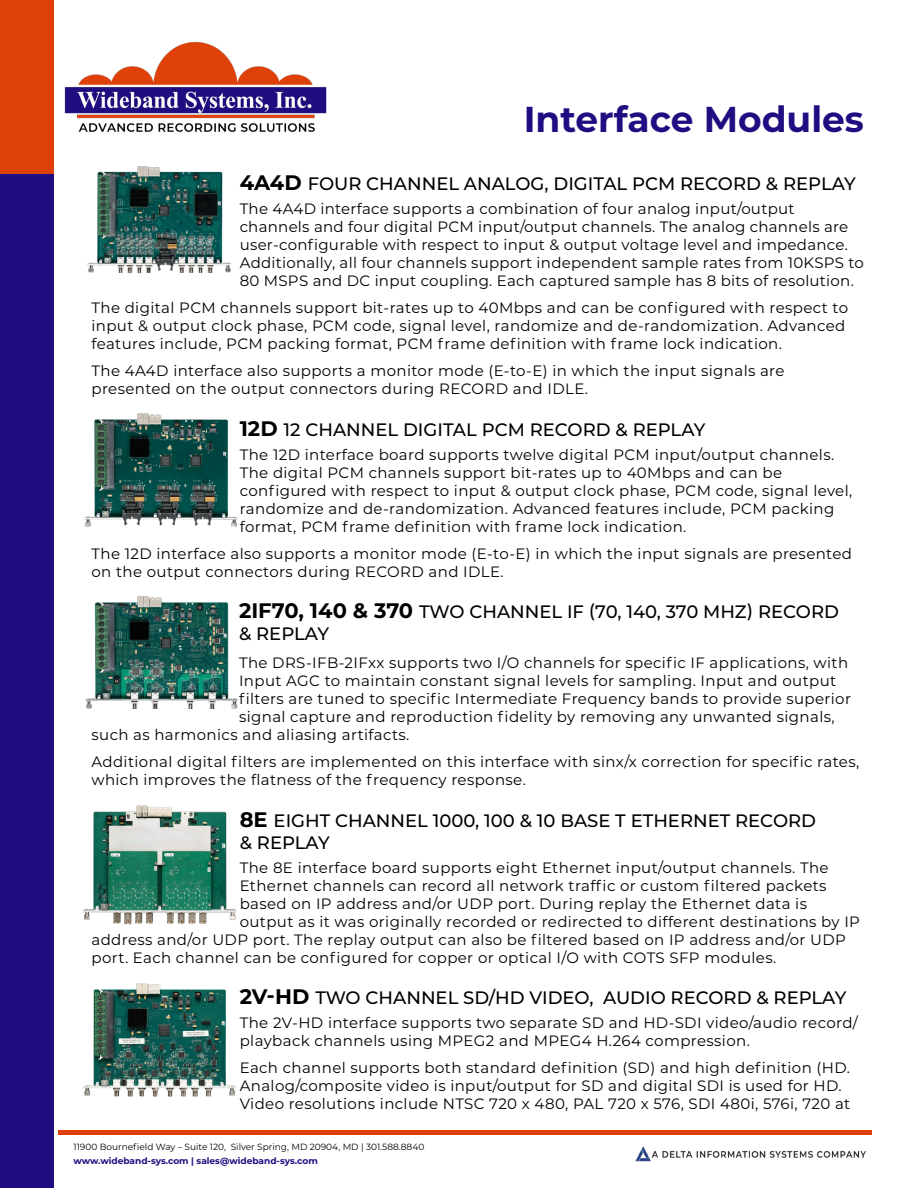
<style>
.page{position:relative;width:918px;height:1188px;background:#fff}
.page>*{position:absolute;margin:0;border:0;box-sizing:border-box;transform-origin:0 0}
.t1{font:700 36px "Montserrat";color:#1f0e81}
.t2{font:500 18px/21.6px "Montserrat";color:#000}
.t3{font:15px/18px "Montserrat";letter-spacing:.025em;color:#000}
.t4{font:9px "Montserrat";color:#000}
.t5{font:700 9px "Montserrat";color:#1f0e81}
.s1{font-weight:700;font-size:21px}
</style>
<div class="page">
<hr style="left:58px;top:1131px;width:814px;height:4px;background:#df4008">
<img style="left:64px;top:41px;width:263px;height:91px">
<div style="left:0;top:0;width:54px;height:1188px;background:#1f0e81"></div>
<div style="left:0;top:0;width:54px;height:174px;background:#df4008"></div>
<img style="left:635px;top:1146px;width:231px;height:16px">
<img style="left:87px;top:166px;width:144px;height:108px">
<img style="left:84px;top:413px;width:154px;height:114px">
<img style="left:83px;top:805px;width:154px;height:119px">
<img style="left:83px;top:983px;width:153px;height:114px">
<img style="left:85px;top:596px;width:152px;height:113px">
<h1 class="t1" style="left:524px;top:93px;width:342px">Interface Modules</h1>
<p class="t2" style="left:240px;top:172px;width:618px"><span class="s1">4A4D</span> FOUR CHANNEL ANALOG, DIGITAL PCM RECORD &amp; REPLAY</p>
<p class="t3" style="left:240px;top:199px;width:626px">The 4A4D interface supports a combination of four analog input/output channels and four digital PCM input/output channels. The analog channels are user-configurable with respect to input &amp; output voltage level and impedance.<br>Additionally, all four channels support independent sample rates from 10KSPS to 80 MSPS and DC input coupling. Each captured sample has 8 bits of resolution.</p>
<p class="t3" style="left:91px;top:298px;width:758px">The digital PCM channels support bit-rates up to 40Mbps and can be configured with respect to input &amp; output clock phase, PCM code, signal level, randomize and de-randomization. Advanced features include, PCM packing format, PCM frame definition with frame lock indication.</p>
<p class="t3" style="left:91px;top:361px;width:695px">The 4A4D interface also supports a monitor mode (E-to-E) in which the input signals are presented on the output connectors during RECORD and IDLE.</p>
<p class="t2" style="left:240px;top:418px;width:467px"><span class="s1">12D</span> 12 CHANNEL DIGITAL PCM RECORD &amp; REPLAY</p>
<p class="t3" style="left:240px;top:445px;width:614px">The 12D interface board supports twelve digital PCM input/output channels.<br>The digital PCM channels support bit-rates up to 40Mbps and can be configured with respect to input &amp; output clock phase, PCM code, signal level, randomize and de-randomization. Advanced features include, PCM packing format, PCM frame definition with frame lock indication.</p>
<p class="t3" style="left:91px;top:544px;width:762px">The 12D interface also supports a monitor mode (E-to-E) in which the input signals are presented on the output connectors during RECORD and IDLE.</p>
<p class="t2" style="left:239px;top:600px;width:601px"><span class="s1">2IF70, 140 &amp; 370</span> TWO CHANNEL IF (70, 140, 370 MHZ) RECORD &amp; REPLAY</p>
<p class="t3" style="left:239px;top:653px;width:611px">The DRS-IFB-2IFxx supports two I/O channels for specific IF applications, with</p>
<p class="t3" style="left:239px;top:671px;width:599px">Input AGC to maintain constant signal levels for sampling. Input and output</p>
<p class="t3" style="left:239px;top:689px;width:614px">filters are tuned to specific Intermediate Frequency bands to provide superior</p>
<p class="t3" style="left:239px;top:707px;width:597px">signal capture and reproduction fidelity by removing any unwanted signals,</p>
<p class="t3" style="left:91px;top:725px;width:319px">such as harmonics and aliasing artifacts.</p>
<p class="t3" style="left:91px;top:752px;width:769px">Additional digital filters are implemented on this interface with sinx/x correction for specific rates, which improves the flatness of the frequency response.</p>
<p class="t2" style="left:240px;top:809px;width:578px"><span class="s1">8E</span> EIGHT CHANNEL 1000, 100 &amp; 10 BASE T ETHERNET RECORD &amp; REPLAY</p>
<p class="t3" style="left:240px;top:858px;width:590px">The 8E interface board supports eight Ethernet input/output channels. The</p>
<p class="t3" style="left:240px;top:876px;width:588px">Ethernet channels can record all network traffic or custom filtered packets</p>
<p class="t3" style="left:240px;top:894px;width:569px">based on IP address and/or UDP port. During replay the Ethernet data is</p>
<p class="t3" style="left:240px;top:912px;width:622px">output as it was originally recorded or redirected to different destinations by IP</p>
<p class="t3" style="left:91px;top:930px;width:756px">address and/or UDP port. The replay output can also be filtered based on IP address and/or UDP</p>
<p class="t3" style="left:91px;top:948px;width:686px">port. Each channel can be configured for copper or optical I/O with COTS SFP modules.</p>
<p class="t2" style="left:240px;top:986px;width:608px"><span class="s1">2V-HD</span> TWO CHANNEL SD/HD VIDEO, AUDIO RECORD &amp; REPLAY</p>
<p class="t3" style="left:240px;top:1013px;width:620px">The 2V-HD interface supports two separate SD and HD-SDI video/audio record/ playback channels using MPEG2 and MPEG4 H.264 compression.</p>
<p class="t3" style="left:240px;top:1058px;width:612px">Each channel supports both standard definition (SD) and high definition (HD.<br>Analog/composite video is input/output for SD and digital SDI is used for HD.<br>Video resolutions include NTSC 720 x 480, PAL 720 x 576, SDI 480i, 576i, 720 at</p>
<p class="t4" style="left:74px;top:1141px;width:352px">11900 Bournefield Way – Suite 120, Silver Spring, MD 20904, MD | 301.588.8840</p>
<p class="t5" style="left:74px;top:1154px;width:246px">www.wideband-sys.com | sales@wideband-sys.com</p>
</div>
